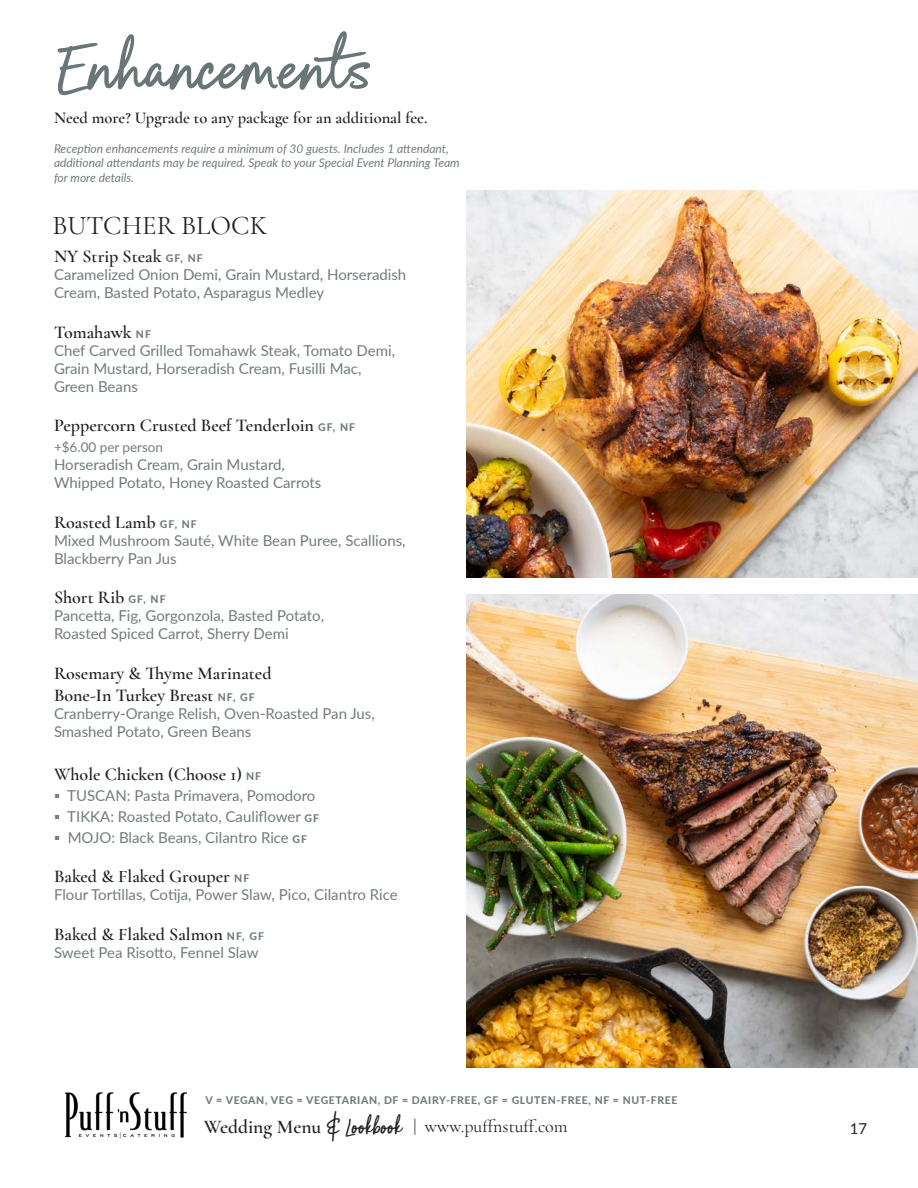
<style>
.page{position:relative;width:918px;height:1188px;background:#fff}
.page>*{position:absolute;margin:0;border:0;box-sizing:border-box;transform-origin:0 0}
.Body__Center{font:105px "Royal Palms";color:#687678}
.Title__Center{font:27px "Cormorant Garamond";color:#231f20}
.Body__Center-2{font:600 18px "Cormorant Garamond";color:#231f20}
.t1{font:18px "Cormorant Garamond";color:#231f20}
.Body__Left{font:600 16.5px "Cormorant Garamond";color:#231f20}
.Body__Center-3{font:15px/18px "Lato";color:#717c7d}
.t2{font:15px "Lato";color:#231f20}
.Body__Center-4{font:13.5px "Lato";color:#717c7d}
.Body__Center-5{font:italic 12px/14.4px "Lato";color:#717c7d}
.t3{font:800 10.5px "Lato";letter-spacing:.06em;color:#717c7d}
.s1{font-family:"Lato";font-weight:800;font-size:10.5px;color:#717c7d}
.s2{font-weight:800;font-size:10.5px}
.s3{font-family:"Cormorant";font-weight:600;font-size:19.5px}
.s4{font-family:"Royal Palms";font-size:34.5px}
</style>
<div class="page">
<img style="left:466px;top:594px;width:452px;height:473px">
<img style="left:466px;top:190px;width:452px;height:388px">
<img style="left:65px;top:1092px;width:122px;height:47px">
<p class="Body__Center" style="left:54px;top:17px;width:321px">Enhancements</p>
<p class="Body__Left" style="left:54px;top:108px;width:375px">Need more? Upgrade to any package for an additional fee.</p>
<p class="Body__Center-5" style="left:54px;top:141px;width:407px">Reception enhancements require a minimum of 30 guests. Includes 1 attendant, additional attendants may be required. Speak to your Special Event Planning Team for more details.</p>
<p class="Title__Center" style="left:52px;top:209px;width:216px">BUTCHER BLOCK</p>
<p class="Body__Center-2" style="left:54px;top:245px;width:150px">NY Strip Steak <span class="s1">GF, NF</span></p>
<p class="Body__Center-3" style="left:54px;top:265px;width:354px">Caramelized Onion Demi, Grain Mustard, Horseradish<br>Cream, Basted Potato, Asparagus Medley</p>
<p class="Body__Center-2" style="left:54px;top:321px;width:99px">Tomahawk <span class="s1">NF</span></p>
<p class="Body__Center-3" style="left:54px;top:341px;width:343px">Chef Carved Grilled Tomahawk Steak, Tomato Demi,<br>Grain Mustard, Horseradish Cream, Fusilli Mac,<br>Green Beans</p>
<p class="Body__Center-2" style="left:54px;top:414px;width:303px">Peppercorn Crusted Beef Tenderloin <span class="s1">GF, NF</span></p>
<p class="Body__Center-4" style="left:54px;top:438px;width:111px">+$6.00 per person</p>
<p class="Body__Center-3" style="left:54px;top:455px;width:233px">Horseradish Cream, Grain Mustard,</p>
<p class="Body__Center-3" style="left:54px;top:473px;width:269px">Whipped Potato, Honey Roasted Carrots</p>
<p class="Body__Center-2" style="left:54px;top:511px;width:144px">Roasted Lamb <span class="s1">GF, NF</span></p>
<p class="Body__Center-3" style="left:54px;top:531px;width:353px">Mixed Mushroom Sauté, White Bean Puree, Scallions,</p>
<p class="Body__Center-3" style="left:54px;top:549px;width:124px">Blackberry Pan Jus</p>
<p class="Body__Center-2" style="left:54px;top:587px;width:113px">Short Rib <span class="s1">GF, NF</span></p>
<p class="Body__Center-3" style="left:54px;top:606px;width:272px">Pancetta, Fig, Gorgonzola, Basted Potato,<br>Roasted Spiced Carrot, Sherry Demi</p>
<p class="Body__Center-2" style="left:54px;top:662px;width:219px">Rosemary &amp; Thyme Marinated</p>
<p class="Body__Center-2" style="left:54px;top:684px;width:202px">Bone-In Turkey Breast <span class="s1">NF, GF</span></p>
<p class="Body__Center-3" style="left:54px;top:704px;width:322px">Cranberry-Orange Relish, Oven-Roasted Pan Jus,<br>Smashed Potato, Green Beans</p>
<p class="Body__Center-2" style="left:54px;top:763px;width:209px">Whole Chicken (Choose 1) <span class="s1">NF</span></p>
<p class="Body__Center-3" style="left:54px;top:786px;width:263px">▪ TUSCAN: Pasta Primavera, Pomodoro</p>
<p class="Body__Center-3" style="left:54px;top:807px;width:267px">▪ TIKKA: Roasted Potato, Cauliflower <span class="s2">GF</span></p>
<p class="Body__Center-3" style="left:54px;top:828px;width:255px">▪ MOJO: Black Beans, Cilantro Rice <span class="s2">GF</span></p>
<p class="Body__Center-2" style="left:54px;top:866px;width:197px">Baked &amp; Flaked Grouper <span class="s1">NF</span></p>
<p class="Body__Center-3" style="left:54px;top:885px;width:345px">Flour Tortillas, Cotija, Power Slaw, Pico, Cilantro Rice</p>
<p class="Body__Center-2" style="left:54px;top:923px;width:211px">Baked &amp; Flaked Salmon <span class="s1">NF, GF</span></p>
<p class="Body__Center-3" style="left:54px;top:943px;width:206px">Sweet Pea Risotto, Fennel Slaw</p>
<p class="t3" style="left:206px;top:1093px;width:474px">V = VEGAN, VEG = VEGETARIAN, DF = DAIRY-FREE, GF = GLUTEN-FREE, NF = NUT-FREE</p>
<p class="t1" style="left:204px;top:1116px;width:365px"><span class="s3">Wedding Menu</span> <span class="s4">&amp; Lookbook</span> | www.puffnstuff.com</p>
<p class="t2" style="left:850px;top:1118px;width:19px">17</p>
</div>
